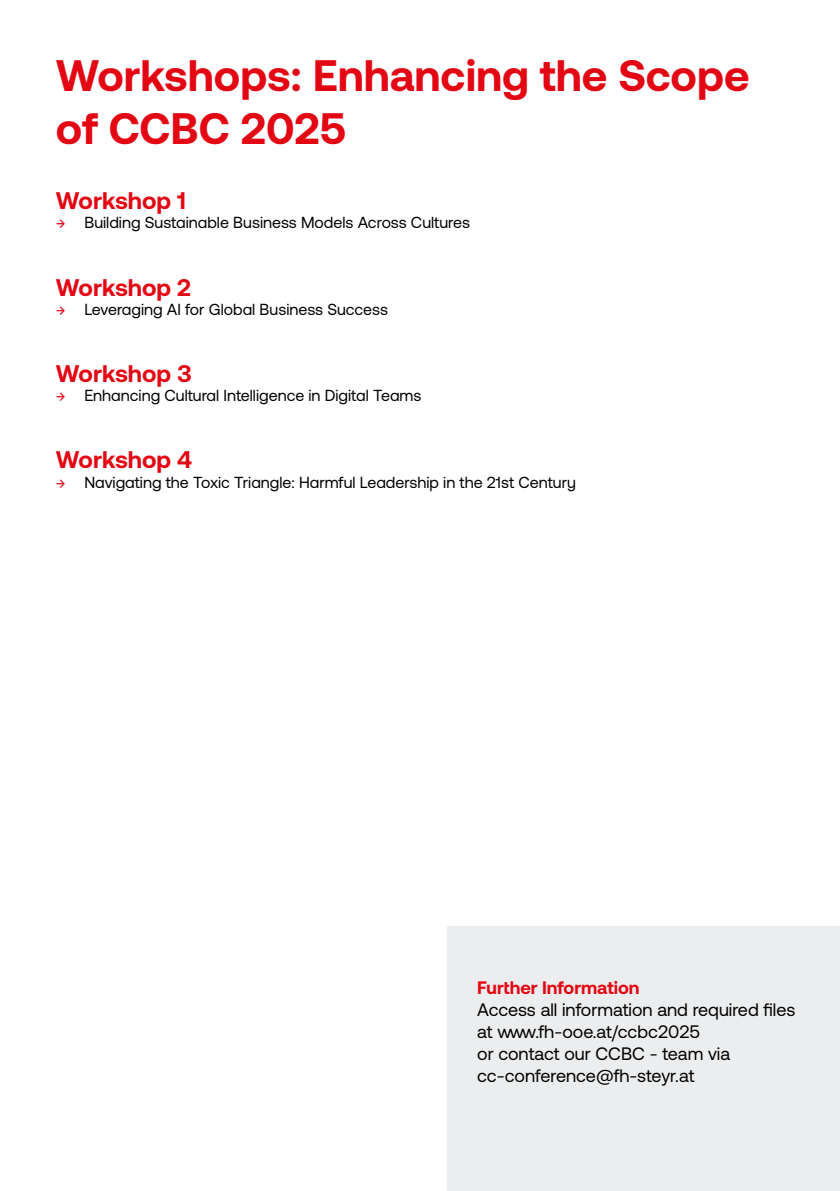
<style>
.page{position:relative;width:840px;height:1191px;background:#fff}
.page>*{position:absolute;margin:0;border:0;box-sizing:border-box;transform-origin:0 0}
.t1{font:700 44px/52.8px "Aeonik";color:#e30613}
.t2{font:700 24px "Aeonik";color:#e30613}
.t3{font:18px/22px "Aeonik";color:#000}
.t4{font:700 18px "Aeonik";color:#e30613}
.t5{font:16px "Aeonik";color:#000}
.s1{color:#e30613}
</style>
<div class="page">
<div style="left:447px;top:927px;width:392px;height:264px;background:#ecedee"></div>
<h1 class="t1" style="left:56px;top:49px;width:694px">Workshops: Enhancing the Scope of CCBC 2025</h1>
<h2 class="t2" style="left:56px;top:187px;width:131px">Workshop 1</h2>
<p class="t5" style="left:56px;top:214px;width:415px"><span class="s1">→</span> Building Sustainable Business Models Across Cultures</p>
<h2 class="t2" style="left:56px;top:273px;width:136px">Workshop 2</h2>
<p class="t5" style="left:56px;top:300px;width:333px"><span class="s1">→</span> Leveraging AI for Global Business Success</p>
<h2 class="t2" style="left:56px;top:360px;width:137px">Workshop 3</h2>
<p class="t5" style="left:56px;top:387px;width:367px"><span class="s1">→</span> Enhancing Cultural Intelligence in Digital Teams</p>
<h2 class="t2" style="left:56px;top:446px;width:138px">Workshop 4</h2>
<p class="t5" style="left:56px;top:473px;width:521px"><span class="s1">→</span> Navigating the Toxic Triangle: Harmful Leadership in the 21st Century</p>
<p class="t4" style="left:477px;top:977px;width:164px">Further Information</p>
<p class="t3" style="left:477px;top:998px;width:319px">Access all information and required files at www.fh-ooe.at/ccbc2025<br>or contact our CCBC - team via cc-conference@fh-steyr.at</p>
</div>
